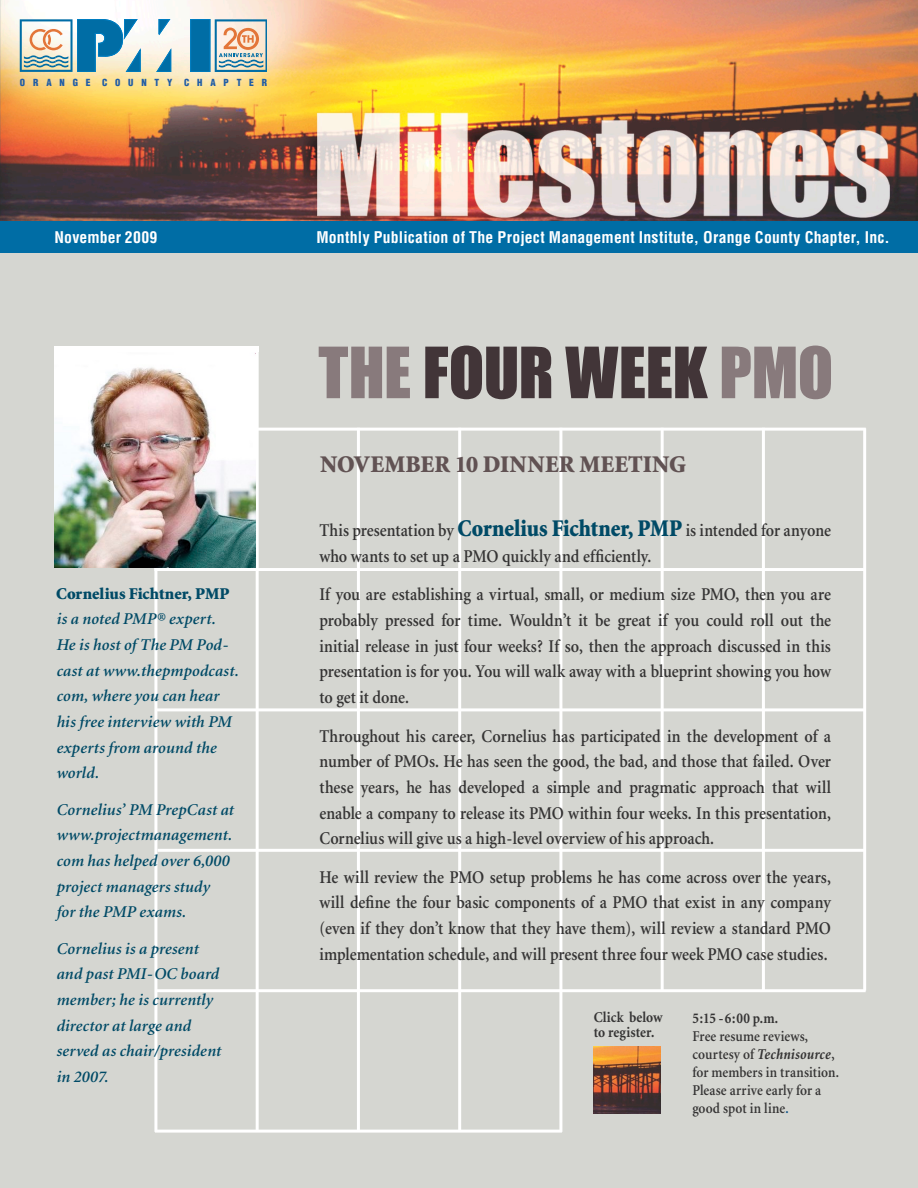
<style>
.page{position:relative;width:918px;height:1188px;background:#fff}
.page>*{position:absolute;margin:0;border:0;box-sizing:border-box;transform-origin:0 0}
.t1{font:65.25px "Impact";letter-spacing:-.005em;color:#423538}
.t2{font:900 24px "Minion";letter-spacing:.005em;color:#615253}
.t3{font:600 18px/25.7px "Minion";color:#353434;text-align:justify;scale:.9 1}
.t4{font:italic 600 16.5px/25.7px "Minion";letter-spacing:.005em;color:#004a66}
.t5{font:900 16.5px "Minion";color:#004a66}
.t6{font:700 condensed 15.75px "Helvetica";letter-spacing:.015em;color:#fff}
.t7{font:600 15px/18px "Minion";letter-spacing:.005em;color:#353434;scale:.9 1}
.t8{font:700 15px/15px "Minion";letter-spacing:.005em;color:#353434;scale:.9 1}
.t9{font:900 condensed 9.6px "Helvetica";letter-spacing:.82em;color:#1f5ca6}
.s1{color:#887a7c}
.s2{font-weight:900;font-size:24px;color:#004a66}
.s3{font-weight:700;font-style:italic}
.s4{color:#0b5288}
</style>
<div class="page">
<div style="left:0;top:253px;width:918px;height:935px;background:#d5d6d1"></div>
<img style="left:0;top:0;width:918px;height:221px">
<svg style="left:215px;top:19px;width:52px;height:53px;background:#bfbfb7"></svg>
<svg style="left:159px;top:19px;width:11px;height:16px"></svg>
<div style="left:191px;top:19px;width:19px;height:53px;background:#006da5"></div>
<div style="left:191px;top:19px;width:19px;height:53px;border:1px solid #007ec2"></div>
<svg style="left:157px;top:49px;width:14px;height:23px"></svg>
<svg style="left:20px;top:19px;width:120px;height:53px"></svg>
<div style="left:0;top:221px;width:918px;height:32px;background:#006da5"></div>
<hr style="left:154px;top:428px;width:3px;height:704px;background:#fff">
<hr style="left:256px;top:346px;width:3px;height:786px;background:#fff">
<hr style="left:357px;top:428px;width:3px;height:704px;background:#fff">
<hr style="left:458px;top:428px;width:3px;height:704px;background:#fff">
<hr style="left:559px;top:428px;width:3px;height:704px;background:#fff">
<hr style="left:661px;top:428px;width:3px;height:564px;background:#fff">
<hr style="left:762px;top:428px;width:3px;height:564px;background:#fff">
<hr style="left:863px;top:428px;width:3px;height:563px;background:#fff">
<hr style="left:257px;top:428px;width:609px;height:3px;background:#fff">
<hr style="left:154px;top:568px;width:712px;height:3px;background:#fff">
<hr style="left:157px;top:708px;width:709px;height:3px;background:#fff">
<hr style="left:158px;top:849px;width:708px;height:3px;background:#fff">
<hr style="left:155px;top:989px;width:711px;height:3px;background:#fff">
<hr style="left:155px;top:1130px;width:407px;height:3px;background:#fff">
<img style="left:55px;top:351px;width:201px;height:217px">
<div style="left:55px;top:346px;width:204px;height:5px;background:#fff"></div>
<img style="left:594px;top:1046px;width:66px;height:67px">
<p class="t9" style="left:20px;top:76px;width:249px">ORANGE COUNTY CHAPTER</p>
<p class="t6" style="left:55px;top:227px;width:104px">November 2009</p>
<p class="t6" style="left:316px;top:228px;width:575px">Monthly Publication of The Project Management Institute, Orange County Chapter, Inc.</p>
<h1 class="t1" style="left:318px;top:332px;width:517px"><span class="s1">THE</span> FOUR WEEK <span class="s1">PMO</span></h1>
<p class="t5" style="left:56px;top:585px;width:175px">Cornelius Fichtner, PMP</p>
<p class="t4" style="left:56px;top:607px;width:184px">is a noted PMP® expert.<br>He is host of The PM Pod&shy;cast at www.thepmpodcast. com, where you can hear his free interview with PM experts from around the world.</p>
<p class="t4" style="left:56px;top:797px;width:179px">Cornelius’ PM PrepCast at www.projectmanagement. com has helped over 6,000 project managers study<br>for the PMP exams.</p>
<p class="t4" style="left:56px;top:936px;width:166px">Cornelius is a present and past PMI-OC board member; he is currently director at large and served as chair/president in 2007.</p>
<h2 class="t2" style="left:320px;top:452px;width:367px">NOVEMBER 10 DINNER MEETING</h2>
<p class="t3" style="left:319px;top:518px;width:570px">This presentation by <span class="s2">Cornelius Fichtner, PMP</span> is intended for anyone who wants to set up a PMO quickly and efficiently.</p>
<p class="t3" style="left:319px;top:582px;width:570px">If you are establishing a virtual, small, or medium size PMO, then you are probably pressed for time. Wouldn’t it be great if you could roll out the initial release in just four weeks? If so, then the approach discussed in this presentation is for you. You will walk away with a blueprint showing you how to get it done.</p>
<p class="t3" style="left:319px;top:723px;width:570px">Throughout his career, Cornelius has participated in the development of a number of PMOs. He has seen the good, the bad, and those that failed. Over these years, he has developed a simple and pragmatic approach that will enable a company to release its PMO within four weeks. In this presentation, Cornelius will give us a high-level overview of his approach.</p>
<p class="t3" style="left:319px;top:865px;width:570px">He will review the PMO setup problems he has come across over the years, will define the four basic components of a PMO that exist in any company (even if they don’t know that they have them), will review a standard PMO implementation schedule, and will present three four week PMO case studies.</p>
<p class="t8" style="left:594px;top:1010px;width:78px">Click below to register.</p>
<p class="t8" style="left:692px;top:1011px;width:97px">5:15 -6:00 p.m.</p>
<p class="t7" style="left:692px;top:1028px;width:164px">Free resume reviews, courtesy of <span class="s3">Technisource</span>, for members in transition.<br>Please arrive early for a good spot in line<span class="s4">.</span></p>
</div>
